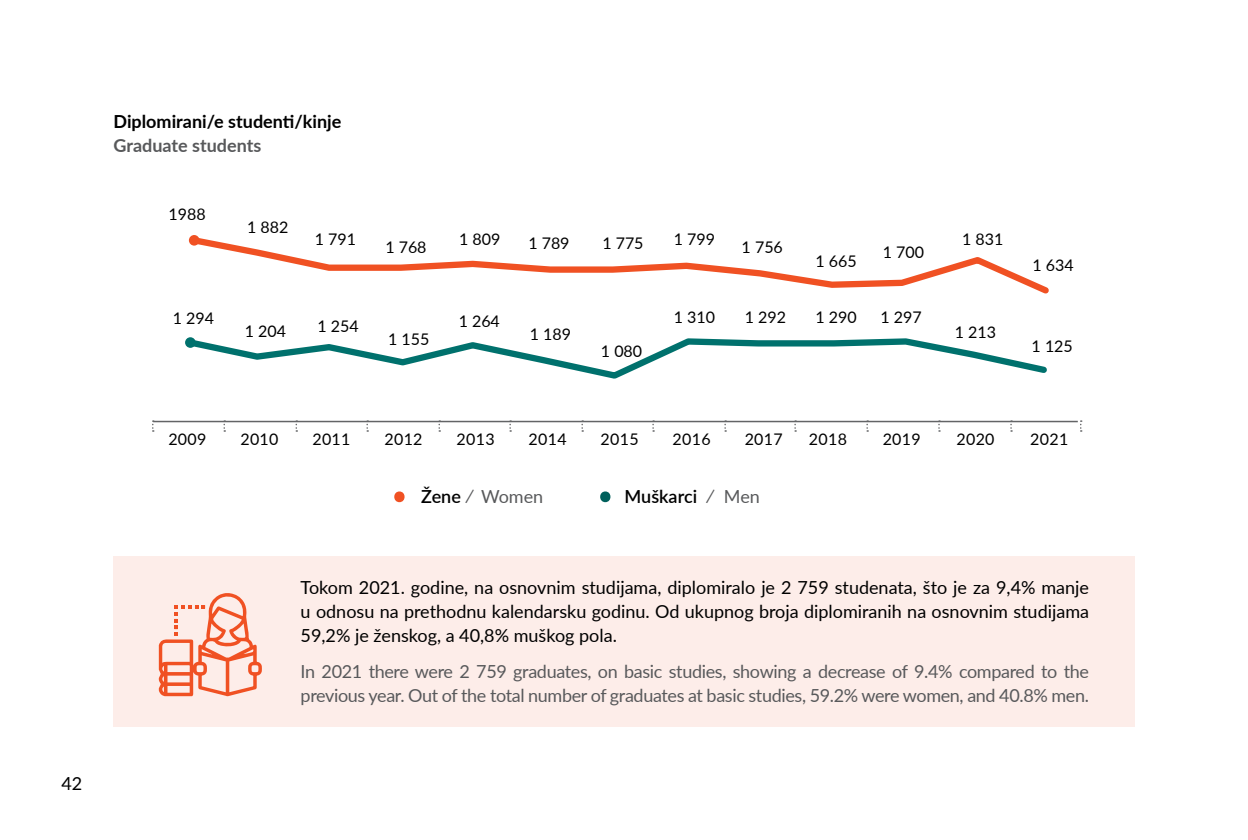
<style>
.page{position:relative;width:1248px;height:840px;background:#fff}
.page>*{position:absolute;margin:0;border:0;box-sizing:border-box;transform-origin:0 0}
.t1{font:18px/24px "Lato";color:#000;text-align:justify}
.t2{font:18px/24px "Lato";letter-spacing:-.02em;color:#58595b}
.t3{font:700 18px "Lato";color:#000}
.t4{font:700 18px "Lato";color:#58595b}
.t5{font:600 18px "Lato";color:#000}
.t6{font:16px "Lato";color:#000}
.s1{font-weight:600;color:#000}
.s2{font-family:"A Year Without Rain"}
.s3{font-family:"A Year Without Rain";font-weight:400;color:#58595b}
.s4{font-weight:400;color:#58595b}
</style>
<div class="page">
<svg style="left:866px;top:422px;width:2px;height:9px"></svg>
<svg style="left:724px;top:422px;width:2px;height:9px"></svg>
<svg style="left:581px;top:422px;width:2px;height:9px"></svg>
<svg style="left:438px;top:422px;width:2px;height:9px"></svg>
<svg style="left:295px;top:422px;width:2px;height:9px"></svg>
<svg style="left:794px;top:422px;width:2px;height:9px"></svg>
<svg style="left:652px;top:422px;width:2px;height:9px"></svg>
<svg style="left:509px;top:422px;width:2px;height:9px"></svg>
<svg style="left:366px;top:422px;width:2px;height:9px"></svg>
<svg style="left:223px;top:422px;width:2px;height:9px"></svg>
<svg style="left:152px;top:420px;width:2px;height:11px"></svg>
<hr style="left:153px;top:420px;width:924px;height:2px;background:#636466">
<svg style="left:394px;top:491px;width:11px;height:11px"></svg>
<svg style="left:600px;top:491px;width:11px;height:11px"></svg>
<svg style="left:188px;top:235px;width:861px;height:59px"></svg>
<div style="left:189px;top:235px;width:10px;height:10px;background:#f05123;border-radius:50%"></div>
<svg style="left:185px;top:338px;width:862px;height:41px"></svg>
<div style="left:185px;top:337px;width:11px;height:10px;background:#00716d;border-radius:50%"></div>
<div style="left:113px;top:556px;width:1021px;height:170px;background:#fdede9"></div>
<svg style="left:159px;top:593px;width:103px;height:102px"></svg>
<p class="t1" style="left:61px;top:770px;width:22px">42</p>
<p class="t3" style="left:113px;top:108px;width:229px">Diplomirani/e studenti/kinje</p>
<p class="t4" style="left:113px;top:132px;width:149px">Graduate students</p>
<p class="t6" style="left:169px;top:203px;width:39px">1988</p>
<p class="t6" style="left:173px;top:306px;width:43px">1 294</p>
<p class="t6" style="left:247px;top:216px;width:43px">1 882</p>
<p class="t6" style="left:315px;top:228px;width:43px">1 791</p>
<p class="t6" style="left:245px;top:320px;width:43px">1 204</p>
<p class="t6" style="left:317px;top:314px;width:43px">1 254</p>
<p class="t6" style="left:385px;top:236px;width:43px">1 768</p>
<p class="t6" style="left:388px;top:328px;width:43px">1 155</p>
<p class="t6" style="left:459px;top:228px;width:43px">1 809</p>
<p class="t6" style="left:528px;top:231px;width:43px">1 789</p>
<p class="t6" style="left:602px;top:231px;width:43px">1 775</p>
<p class="t6" style="left:673px;top:228px;width:43px">1 799</p>
<p class="t6" style="left:741px;top:236px;width:43px">1 756</p>
<p class="t6" style="left:815px;top:249px;width:43px">1 665</p>
<p class="t6" style="left:882px;top:240px;width:43px">1 700</p>
<p class="t6" style="left:458px;top:309px;width:43px">1 264</p>
<p class="t6" style="left:529px;top:322px;width:43px">1 189</p>
<p class="t6" style="left:601px;top:339px;width:43px">1 080</p>
<p class="t6" style="left:673px;top:305px;width:43px">1 310</p>
<p class="t6" style="left:744px;top:305px;width:43px">1 292</p>
<p class="t6" style="left:815px;top:305px;width:43px">1 290</p>
<p class="t6" style="left:880px;top:305px;width:43px">1 297</p>
<p class="t6" style="left:962px;top:228px;width:43px">1 831</p>
<p class="t6" style="left:954px;top:321px;width:43px">1 213</p>
<p class="t6" style="left:1032px;top:254px;width:43px">1 634</p>
<p class="t6" style="left:1031px;top:334px;width:43px">1 125</p>
<p class="t6" style="left:168px;top:428px;width:40px">2009</p>
<p class="t6" style="left:240px;top:428px;width:40px">2010</p>
<p class="t6" style="left:312px;top:428px;width:40px">2011</p>
<p class="t6" style="left:384px;top:428px;width:40px">2012</p>
<p class="t6" style="left:456px;top:428px;width:40px">2013</p>
<p class="t6" style="left:528px;top:428px;width:40px">2014</p>
<p class="t6" style="left:600px;top:428px;width:40px">2015</p>
<p class="t6" style="left:672px;top:428px;width:40px">2016</p>
<p class="t6" style="left:744px;top:428px;width:40px">2017</p>
<p class="t6" style="left:808px;top:428px;width:40px">2018</p>
<p class="t6" style="left:882px;top:428px;width:40px">2019</p>
<p class="t6" style="left:956px;top:428px;width:40px">2020</p>
<p class="t6" style="left:1030px;top:428px;width:40px">2021</p>
<p class="t2" style="left:421px;top:484px;width:124px"><span class="s1">Žene</span> <span class="s2">/</span> Women</p>
<p class="t5" style="left:624px;top:483px;width:137px">Muškarci <span class="s3">/</span> <span class="s4">Men</span></p>
<p class="t1" style="left:300px;top:574px;width:790px">Tokom 2021. godine, na osnovnim studijama, diplomiralo je 2 759 studenata, što je za 9,4% manje u odnosu na prethodnu kalendarsku godinu. Od ukupnog broja diplomiranih na osnovnim studijama 59,2% je ženskog, a 40,8% muškog pola.</p>
<p class="t2" style="left:300px;top:658px;width:789px">In 2021 there were 2 759 graduates, on basic studies, showing a decrease of 9.4% compared to the previous year. Out of the total number of graduates at basic studies, 59.2% were women, and 40.8% men.</p>
</div>
